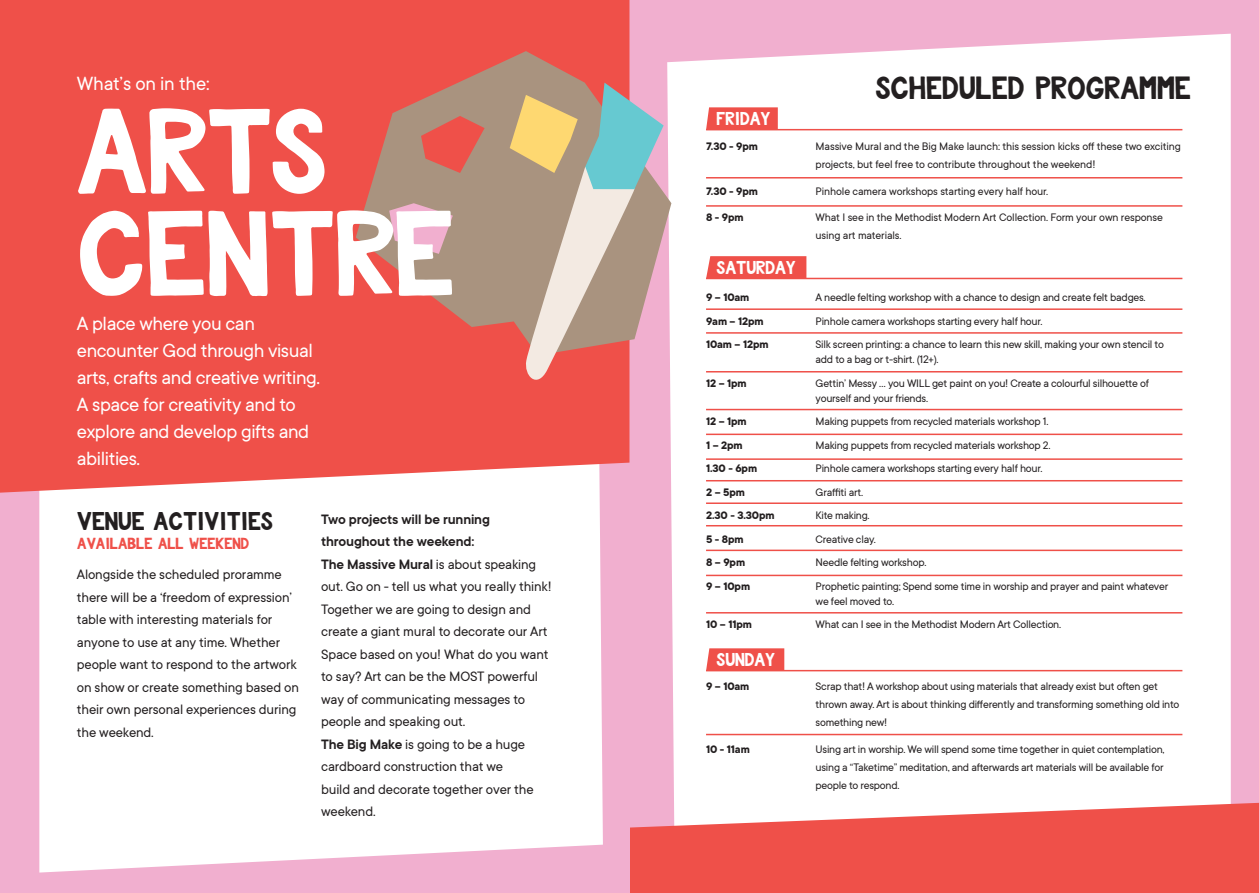
<style>
.page{position:relative;width:1259px;height:893px;background:#fff}
.page>*{position:absolute;margin:0;border:0;box-sizing:border-box;transform-origin:0 0}
.H1_Jumbo{font:113.4px/102.1px "Bluberry";color:#fff}
.t1{font:30px "Bluberry";color:#231f20}
.t2{font:24px "Bluberry";color:#231f20}
.Body_Copy_Large{font:21px/27px "TT Commons";letter-spacing:-.02em;color:#fff}
.t3{font:17.4px "Bluberry";color:#fff}
.Body_Copy{font:15px/22.5px "TT Commons";letter-spacing:-.01em;color:#231f20}
.Body_Copy-2{font:600 15px/22.5px "TT Commons";letter-spacing:-.01em;color:#231f20}
.t4{font:15px "Bluberry";color:#ef5049}
.Body_Copy_Programme{font:12px/18px "TT Commons";letter-spacing:-.02em;color:#231f20}
.Body_Copy_Programme-2{font:700 12px "TT Commons";letter-spacing:-.01em;color:#231f20}
.s1{font-weight:600}
</style>
<div class="page">
<div style="left:629px;top:0;width:630px;height:893px;background:#f1afcf"></div>
<div style="left:670px;top:34px;width:560px;height:769px;background:#fff"></div>
<svg style="left:630px;top:803px;width:629px;height:90px;background:#f06660"></svg>
<svg style="left:706px;top:107px;width:72px;height:22px;background:#ef5750"></svg>
<svg style="left:706px;top:648px;width:78px;height:22px;background:#ef564f"></svg>
<svg style="left:706px;top:256px;width:100px;height:22px;background:#ef554e"></svg>
<hr style="left:706px;top:129px;width:476px;height:1px;background:#ef5049">
<hr style="left:706px;top:670px;width:476px;height:1px;background:#ef5049">
<hr style="left:706px;top:278px;width:476px;height:1px;background:#ef5049">
<hr style="left:706px;top:308px;width:476px;height:2px;background:#ef5049">
<hr style="left:706px;top:332px;width:476px;height:2px;background:#ef5049">
<hr style="left:706px;top:371px;width:476px;height:1px;background:#ef5049">
<hr style="left:706px;top:409px;width:476px;height:1px;background:#ef5049">
<hr style="left:706px;top:434px;width:476px;height:1px;background:#ef5049">
<hr style="left:706px;top:458px;width:476px;height:2px;background:#ef5049">
<hr style="left:706px;top:480px;width:476px;height:1px;background:#ef5049">
<hr style="left:706px;top:502px;width:476px;height:2px;background:#ef5049">
<hr style="left:706px;top:525px;width:476px;height:1px;background:#ef5049">
<hr style="left:706px;top:550px;width:476px;height:1px;background:#ef5049">
<hr style="left:706px;top:575px;width:476px;height:1px;background:#ef5049">
<hr style="left:706px;top:612px;width:476px;height:1px;background:#ef5049">
<hr style="left:706px;top:734px;width:476px;height:1px;background:#ef5049">
<hr style="left:706px;top:205px;width:476px;height:2px;background:#ef5049">
<hr style="left:706px;top:177px;width:476px;height:2px;background:#ef5049">
<div style="left:0;top:0;width:629px;height:893px;background:#f1afcf"></div>
<div style="left:39px;top:493px;width:564px;height:379px;background:#fff"></div>
<div style="left:0;top:0;width:629px;height:493px;background:#ef5049"></div>
<svg style="left:356px;top:51px;width:315px;height:304px;background:#cc786d"></svg>
<svg style="left:421px;top:116px;width:63px;height:57px;background:#d36a5e"></svg>
<svg style="left:389px;top:203px;width:64px;height:51px"></svg>
<svg style="left:510px;top:83px;width:153px;height:307px;background:#c2a698"></svg>
<p class="Body_Copy_Large" style="left:77px;top:70px;width:134px">What’s on in the:</p>
<p class="H1_Jumbo" style="left:77px;top:103px;width:379px">ARTS<br>CENTRE</p>
<p class="Body_Copy_Large" style="left:77px;top:309px;width:245px">A place where you can encounter God through visual arts, crafts and creative writing.<br>A space for creativity and to explore and develop gifts and abilities.</p>
<p class="t2" style="left:77px;top:505px;width:197px">VENUE ACTIVITIES</p>
<p class="t4" style="left:77px;top:534px;width:173px">AVAILABLE ALL WEEKEND</p>
<p class="Body_Copy" style="left:77px;top:563px;width:223px">Alongside the scheduled proramme there will be a ‘freedom of expression’ table with interesting materials for anyone to use at any time. Whether people want to respond to the artwork on show or create something based on their own personal experiences during the weekend.</p>
<p class="Body_Copy-2" style="left:321px;top:507px;width:170px">Two projects will be running throughout the weekend:</p>
<p class="Body_Copy" style="left:321px;top:552px;width:232px"><span class="s1">The Massive Mural</span> is about speaking out. Go on - tell us what you really think!<br>Together we are going to design and create a giant mural to decorate our Art Space based on you! What do you want to say? Art can be the MOST powerful way of communicating messages to people and speaking out.</p>
<p class="Body_Copy" style="left:321px;top:732px;width:214px"><span class="s1">The Big Make</span> is going to be a huge cardboard construction that we build and decorate together over the weekend.</p>
<h4 class="t3" style="left:716px;top:108px;width:55px">FRIDAY</h4>
<p class="Body_Copy_Programme-2" style="left:706px;top:139px;width:54px">7.30 - 9pm</p>
<p class="Body_Copy_Programme-2" style="left:706px;top:183px;width:54px">7.30 - 9pm</p>
<p class="Body_Copy_Programme-2" style="left:706px;top:210px;width:39px">8 - 9pm</p>
<h4 class="t3" style="left:716px;top:256px;width:81px">SATURDAY</h4>
<p class="Body_Copy_Programme-2" style="left:706px;top:290px;width:45px">9 – 10am</p>
<p class="Body_Copy_Programme-2" style="left:706px;top:313px;width:59px">9am – 12pm</p>
<p class="Body_Copy_Programme-2" style="left:706px;top:337px;width:64px">10am – 12pm</p>
<p class="Body_Copy_Programme-2" style="left:706px;top:375px;width:42px">12 – 1pm</p>
<p class="Body_Copy_Programme-2" style="left:706px;top:414px;width:42px">12 – 1pm</p>
<p class="Body_Copy_Programme-2" style="left:706px;top:437px;width:38px">1 – 2pm</p>
<p class="Body_Copy_Programme-2" style="left:706px;top:461px;width:53px">1.30 - 6pm</p>
<p class="Body_Copy_Programme-2" style="left:706px;top:484px;width:40px">2 – 5pm</p>
<p class="Body_Copy_Programme-2" style="left:706px;top:508px;width:70px">2.30 - 3.30pm</p>
<p class="Body_Copy_Programme-2" style="left:706px;top:531px;width:39px">5 - 8pm</p>
<p class="Body_Copy_Programme-2" style="left:706px;top:555px;width:41px">8 – 9pm</p>
<p class="Body_Copy_Programme-2" style="left:706px;top:578px;width:46px">9 – 10pm</p>
<p class="Body_Copy_Programme-2" style="left:706px;top:617px;width:47px">10 – 11pm</p>
<h4 class="t3" style="left:716px;top:649px;width:60px">SUNDAY</h4>
<p class="Body_Copy_Programme-2" style="left:706px;top:678px;width:45px">9 – 10am</p>
<p class="Body_Copy_Programme-2" style="left:706px;top:741px;width:45px">10 - 11am</p>
<h2 class="t1" style="left:875px;top:69px;width:317px">SCHEDULED PROGRAMME</h2>
<p class="Body_Copy_Programme" style="left:815px;top:137px;width:367px">Massive Mural and the Big Make launch: this session kicks off these two exciting projects, but feel free to contribute throughout the weekend!</p>
<p class="Body_Copy_Programme" style="left:815px;top:182px;width:234px">Pinhole camera workshops starting every half hour.</p>
<p class="Body_Copy_Programme" style="left:815px;top:208px;width:349px">What I see in the Methodist Modern Art Collection. Form your own response using art materials.</p>
<p class="Body_Copy_Programme" style="left:815px;top:288px;width:331px">A needle felting workshop with a chance to design and create felt badges.</p>
<p class="Body_Copy_Programme" style="left:815px;top:312px;width:228px">Pinhole camera workshops starting every half hour.</p>
<p class="Body_Copy_Programme" style="left:815px;top:337px;width:350px;line-height:15px">Silk screen printing: a chance to learn this new skill, making your own stencil to add to a bag or t-shirt. (12+).</p>
<p class="Body_Copy_Programme" style="left:815px;top:375px;width:335px;line-height:15px">Gettin’ Messy … you WILL get paint on you! Create a colourful silhouette of yourself and your friends.</p>
<p class="Body_Copy_Programme" style="left:815px;top:412px;width:234px">Making puppets from recycled materials workshop 1.</p>
<p class="Body_Copy_Programme" style="left:815px;top:436px;width:236px">Making puppets from recycled materials workshop 2.</p>
<p class="Body_Copy_Programme" style="left:815px;top:459px;width:228px">Pinhole camera workshops starting every half hour.</p>
<p class="Body_Copy_Programme" style="left:815px;top:483px;width:49px">Graffiti art.</p>
<p class="Body_Copy_Programme" style="left:815px;top:506px;width:56px">Kite making.</p>
<p class="Body_Copy_Programme" style="left:815px;top:530px;width:62px">Creative clay.</p>
<p class="Body_Copy_Programme" style="left:815px;top:553px;width:112px">Needle felting workshop.</p>
<p class="Body_Copy_Programme" style="left:815px;top:578px;width:354px;line-height:15px">Prophetic painting; Spend some time in worship and prayer and paint whatever we feel moved to.</p>
<p class="Body_Copy_Programme" style="left:815px;top:615px;width:247px">What can I see in the Methodist Modern Art Collection.</p>
<p class="Body_Copy_Programme" style="left:815px;top:677px;width:365px">Scrap that! A workshop about using materials that already exist but often get thrown away. Art is about thinking differently and transforming something old into something new!</p>
<p class="Body_Copy_Programme" style="left:815px;top:740px;width:350px;text-align:justify">Using art in worship. We will spend some time together in quiet contemplation, using a “Taketime” meditation, and afterwards art materials will be available for people to respond.</p>
</div>
